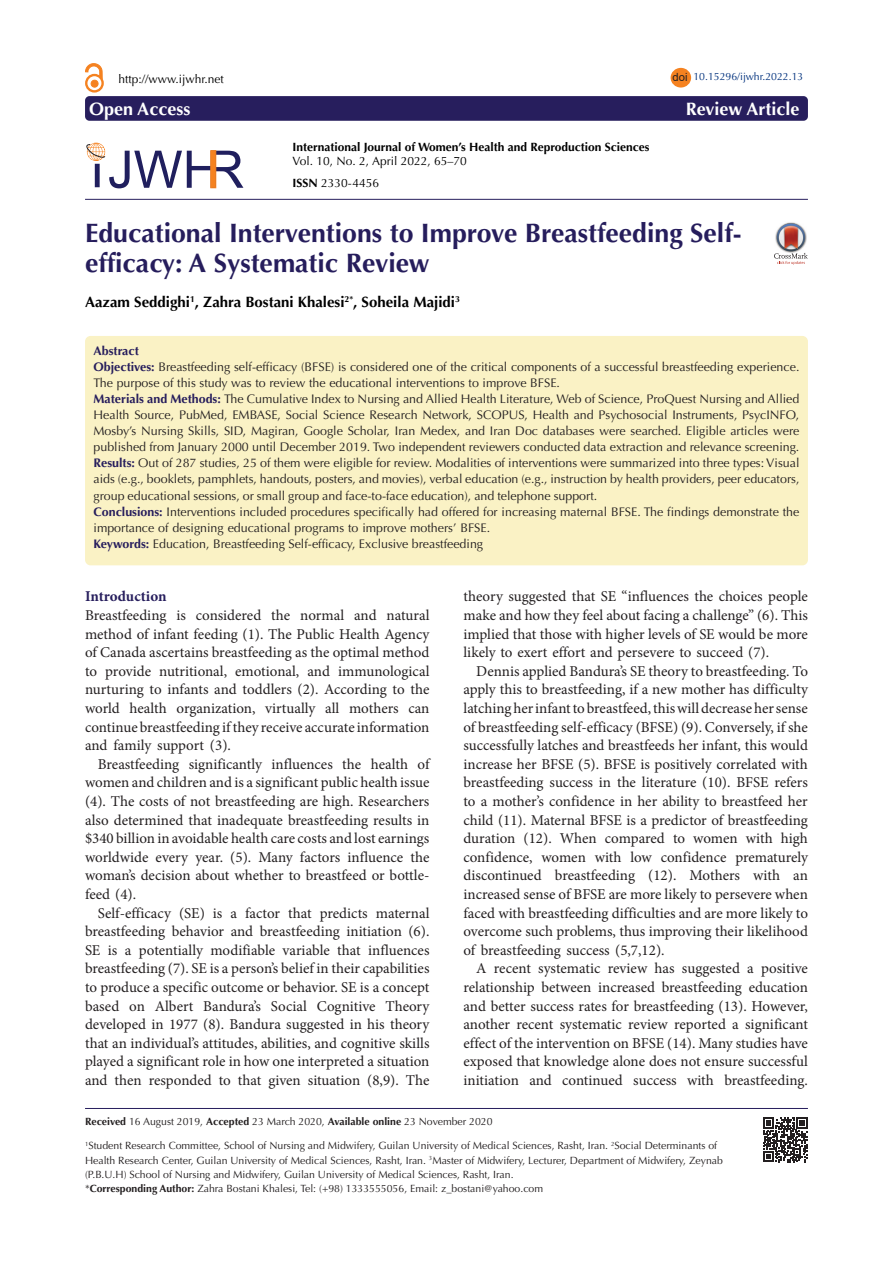
<style>
.page{position:relative;width:893px;height:1263px;background:#fff}
.page>*{position:absolute;margin:0;border:0;box-sizing:border-box;transform-origin:0 0}
.Pa3{font:700 26.7px/30px "Optima LT Std";color:#261d5c}
.t1{font:700 18px "Optima LT Std";color:#fff}
.Default{font:15px/18.6px "Minion Pro";color:#231f20;text-align:justify}
.t2{font:700 15px "Optima LT Std";color:#000}
.t3{font:700 15px "Minion Pro";letter-spacing:-.005em;color:#271e5d}
.t4{font:12.45px/16px "Optima LT Std";color:#231f20}
.t5{font:700 12.45px "Optima LT Std";color:#261d5c}
.t6{font:12px "Optima LT Std";color:#000}
.t7{font:700 12px "Optima LT Std";color:#000}
.t8{font:11.25px "Arial";color:#231f20}
.t9{font:10.5px/14.2px "Optima LT Std";color:#231f20}
.t10{font:10.5px "Optima LT Std";color:#00317d}
.s1{font-weight:700}
.s2{font-weight:700;color:#261d5c}
</style>
<div class="page">
<div style="left:85px;top:336px;width:723px;height:229px;background:#faf2c5;border-radius:6px"></div>
<div style="left:85px;top:96px;width:723px;height:25px;background:#271e5d;border-radius:4px"></div>
<hr style="left:85px;top:199px;width:723px;height:1px;background:#271e5d">
<div style="left:671px;top:68px;width:20px;height:20px;background:#f58220;border-radius:50%"></div>
<div style="left:91px;top:80px;width:7px;height:7px;background:#f58220;border-radius:50%"></div>
<div style="left:91px;top:80px;width:7px;height:7px;border:1px solid #f58220;border-radius:50%"></div>
<div style="left:85px;top:74px;width:19px;height:19px;border:2px solid #f58220;border-radius:50%"></div>
<svg style="left:85px;top:63px;width:17px;height:16px"></svg>
<hr style="left:85px;top:1108px;width:723px;height:1px;background:#261d5c">
<svg style="left:763px;top:1118px;width:44px;height:44px"></svg>
<svg style="left:774px;top:223px;width:34px;height:42px"></svg>
<svg style="left:86px;top:143px;width:157px;height:45px"></svg>
<svg style="left:211px;top:150px;width:5px;height:38px"></svg>
<p class="t6" style="left:118px;top:72px;width:107px">http://www.ijwhr.net</p>
<p class="t8" style="left:672px;top:70px;width:17px">doi</p>
<p class="t10" style="left:693px;top:71px;width:111px">10.15296/ijwhr.2022.13</p>
<p class="t1" style="left:89px;top:98px;width:103px">Open Access</p>
<p class="t1" style="left:686px;top:98px;width:115px">Review Article</p>
<p class="t7" style="left:293px;top:140px;width:358px">International Journal of Women’s Health and Reproduction Sciences</p>
<p class="t6" style="left:293px;top:154px;width:176px">Vol. 10, No. 2, April 2022, 65–70</p>
<p class="t6" style="left:293px;top:176px;width:88px"><span class="s1">ISSN</span> 2330-4456</p>
<p class="Pa3" style="left:85px;top:218px;width:658px">Educational Interventions to Improve Breastfeeding Self&shy;efficacy: A Systematic Review</p>
<p class="t2" style="left:85px;top:293px;width:376px">Aazam Seddighi<sup>1</sup>, Zahra Bostani Khalesi<sup>2*</sup>, Soheila Majidi<sup>3</sup></p>
<p class="t5" style="left:94px;top:344px;width:47px">Abstract</p>
<p class="t4" style="left:94px;top:359px;width:707px"><span class="s2">Objectives:</span> Breastfeeding self-efficacy (BFSE) is considered one of the critical components of a successful breastfeeding experience.<br>The purpose of this study was to review the educational interventions to improve BFSE.</p>
<p class="t4" style="left:94px;top:391px;width:707px;text-align:justify"><span class="s2">Materials and Methods:</span> The Cumulative Index to Nursing and Allied Health Literature, Web of Science, ProQuest Nursing and Allied Health Source, PubMed, EMBASE, Social Science Research Network, SCOPUS, Health and Psychosocial Instruments, PsycINFO, Mosby’s Nursing Skills, SID, Magiran, Google Scholar, Iran Medex, and Iran Doc databases were searched. Eligible articles were published from January 2000 until December 2019. Two independent reviewers conducted data extraction and relevance screening.</p>
<p class="t4" style="left:94px;top:455px;width:707px;text-align:justify"><span class="s2">Results:</span> Out of 287 studies, 25 of them were eligible for review. Modalities of interventions were summarized into three types: Visual aids (e.g., booklets, pamphlets, handouts, posters, and movies), verbal education (e.g., instruction by health providers, peer educators, group educational sessions, or small group and face-to-face education), and telephone support.</p>
<p class="t4" style="left:94px;top:503px;width:707px"><span class="s2">Conclusions:</span> Interventions included procedures specifically had offered for increasing maternal BFSE. The findings demonstrate the importance of designing educational programs to improve mothers’ BFSE.</p>
<p class="t4" style="left:94px;top:536px;width:391px"><span class="s2">Keywords:</span> Education, Breastfeeding Self-efficacy, Exclusive breastfeeding</p>
<p class="t3" style="left:85px;top:586px;width:83px">Introduction</p>
<p class="Default" style="left:85px;top:606px;width:346px">Breastfeeding is considered the normal and natural method of infant feeding (1). The Public Health Agency of Canada ascertains breastfeeding as the optimal method to provide nutritional, emotional, and immunological nurturing to infants and toddlers (2). According to the world health organization, virtually all mothers can continue breastfeeding if they receive accurate information and family support (3).</p>
<p class="Default" style="left:85px;top:755px;width:346px;text-indent:13px">Breastfeeding significantly influences the health of women and children and is a significant public health issue (4). The costs of not breastfeeding are high. Researchers also determined that inadequate breastfeeding results in $340 billion in avoidable health care costs and lost earnings worldwide every year. (5). Many factors influence the woman’s decision about whether to breastfeed or bottle&shy;feed (4).</p>
<p class="Default" style="left:85px;top:903px;width:346px;text-indent:13px">Self-efficacy (SE) is a factor that predicts maternal breastfeeding behavior and breastfeeding initiation (6).<br>SE is a potentially modifiable variable that influences breastfeeding (7). SE is a person’s belief in their capabilities to produce a specific outcome or behavior. SE is a concept based on Albert Bandura’s Social Cognitive Theory developed in 1977 (8). Bandura suggested in his theory that an individual’s attitudes, abilities, and cognitive skills played a significant role in how one interpreted a situation and then responded to that given situation (8,9). The</p>
<p class="Default" style="left:463px;top:587px;width:346px">theory suggested that SE “influences the choices people make and how they feel about facing a challenge” (6). This implied that those with higher levels of SE would be more likely to exert effort and persevere to succeed (7).</p>
<p class="Default" style="left:463px;top:662px;width:346px;text-indent:13px">Dennis applied Bandura’s SE theory to breastfeeding. To apply this to breastfeeding, if a new mother has difficulty latching her infant to breastfeed, this will decrease her sense of breastfeeding self-efficacy (BFSE) (9). Conversely, if she successfully latches and breastfeeds her infant, this would increase her BFSE (5). BFSE is positively correlated with breastfeeding success in the literature (10). BFSE refers to a mother’s confidence in her ability to breastfeed her child (11). Maternal BFSE is a predictor of breastfeeding duration (12). When compared to women with high confidence, women with low confidence prematurely discontinued breastfeeding (12). Mothers with an increased sense of BFSE are more likely to persevere when faced with breastfeeding difficulties and are more likely to overcome such problems, thus improving their likelihood of breastfeeding success (5,7,12).</p>
<p class="Default" style="left:463px;top:959px;width:346px;text-indent:13px">A recent systematic review has suggested a positive relationship between increased breastfeeding education and better success rates for breastfeeding (13). However, another recent systematic review reported a significant effect of the intervention on BFSE (14). Many studies have exposed that knowledge alone does not ensure successful initiation and continued success with breastfeeding.</p>
<p class="t9" style="left:85px;top:1115px;width:409px"><span class="s1">Received</span> 16 August 2019, <span class="s1">Accepted</span> 23 March 2020, <span class="s1">Available online</span> 23 November 2020</p>
<p class="t9" style="left:85px;top:1139px;width:639px"><sup>1</sup>Student Research Committee, School of Nursing and Midwifery, Guilan University of Medical Sciences, Rasht, Iran. <sup>2</sup>Social Determinants of<br>Health Research Center, Guilan University of Medical Sciences, Rasht, Iran. <sup>3</sup>Master of Midwifery, Lecturer, Department of Midwifery, Zeynab (P.B.U.H) School of Nursing and Midwifery, Guilan University of Medical Sciences, Rasht, Iran.</p>
<p class="t9" style="left:85px;top:1182px;width:460px">*<span class="s1">Corresponding Author:</span> Zahra Bostani Khalesi, Tel: (+98) 1333555056, Email: z_bostani@yahoo.com</p>
</div>
